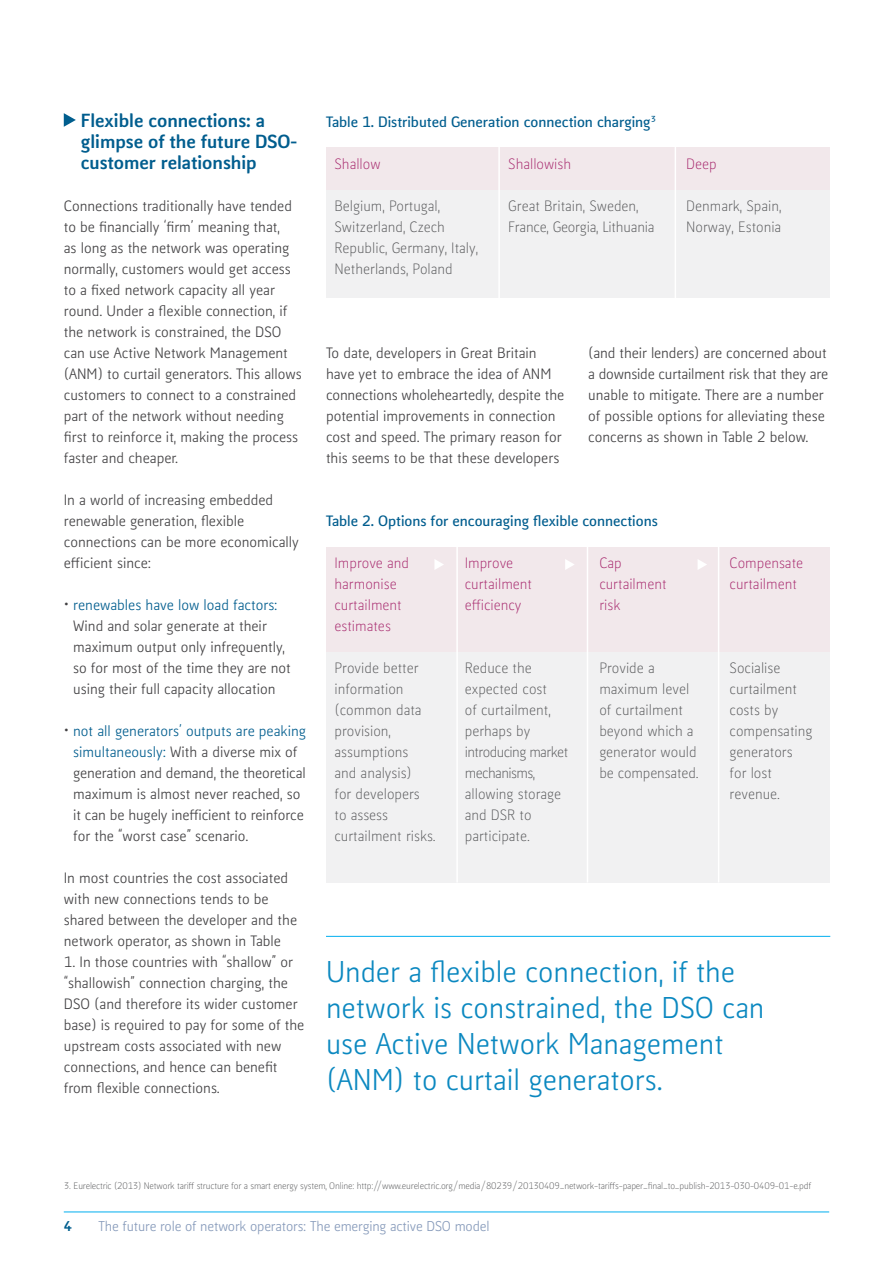
<style>
.page{position:relative;width:893px;height:1263px;background:#fff}
.page>*{position:absolute;margin:0;border:0;box-sizing:border-box;transform-origin:0 0}
.t1{font:28.5px/36px "Kofi Pure Sans";color:#0b88c0}
.t2{font:800 18px/21px "Kofi Pure Sans";color:#005d8e}
.t3{font:14.25px/21px "Kofi Pure Sans";color:#414042}
.t4{font:300 14.25px/21px "Kofi Pure Sans";color:#58595b}
.t5{font:300 14.25px/21px "Kofi Pure Sans";color:#a7286d}
.t6{font:700 14.25px "Kofi Pure Sans";color:#005d8e}
.t7{font:13.5px "Kofi Pure Sans";letter-spacing:-.01em;color:#869aba}
.t8{font:800 13.5px "Kofi Pure Sans";color:#005e8e}
.t9{font:300 9px "Kofi Pure Sans";letter-spacing:-.02em;color:#58595b}
.s1{color:#005d8e}
</style>
<div class="page">
<svg style="left:64px;top:113px;width:12px;height:14px"></svg>
<hr style="left:64px;top:1211px;width:765px;height:1px;background:#00aeef">
<hr style="left:326px;top:936px;width:504px;height:1px;background:#00aeef">
<div style="left:326px;top:184px;width:503px;height:114px;background:#f1f1f2"></div>
<div style="left:326px;top:148px;width:503px;height:42px;background:#f2e8eb"></div>
<hr style="left:675px;top:130px;width:1px;height:168px;background:#fff">
<hr style="left:498px;top:130px;width:2px;height:168px;background:#fff">
<div style="left:326px;top:618px;width:503px;height:264px;background:#f1f1f2"></div>
<div style="left:326px;top:547px;width:503px;height:104px;background:#f2e8eb"></div>
<hr style="left:456px;top:541px;width:2px;height:341px;background:#fff">
<hr style="left:587px;top:541px;width:1px;height:341px;background:#fff">
<hr style="left:718px;top:541px;width:1px;height:341px;background:#fff">
<svg style="left:434px;top:560px;width:10px;height:9px"></svg>
<svg style="left:698px;top:559px;width:9px;height:11px"></svg>
<svg style="left:565px;top:559px;width:9px;height:11px"></svg>
<p class="t2" style="left:81px;top:110px;width:218px">Flexible connections: a glimpse of the future DSO&shy;customer relationship</p>
<p class="t3" style="left:64px;top:195px;width:239px">Connections traditionally have tended to be financially ‘firm’ meaning that,<br>as long as the network was operating normally, customers would get access to a fixed network capacity all year round. Under a flexible connection, if the network is constrained, the DSO can use Active Network Management (ANM) to curtail generators. This allows customers to connect to a constrained part of the network without needing first to reinforce it, making the process faster and cheaper.</p>
<p class="t3" style="left:64px;top:490px;width:237px">In a world of increasing embedded renewable generation, flexible connections can be more economically efficient since:</p>
<p class="t3" style="left:73px;top:595px;width:219px;text-indent:-9px">• <span class="s1">renewables have low load factors:<br></span>Wind and solar generate at their maximum output only infrequently, so for most of the time they are not using their full capacity allocation</p>
<p class="t3" style="left:73px;top:721px;width:234px;text-indent:-9px">• <span class="s1">not all generators’ outputs are peaking simultaneously:</span> With a diverse mix of generation and demand, the theoretical maximum is almost never reached, so it can be hugely inefficient to reinforce for the “worst case” scenario.</p>
<p class="t3" style="left:64px;top:868px;width:235px">In most countries the cost associated with new connections tends to be shared between the developer and the network operator, as shown in Table</p>
<p class="t3" style="left:64px;top:952px;width:242px">1. In those countries with “shallow” or “shallowish” connection charging, the DSO (and therefore its wider customer base) is required to pay for some of the upstream costs associated with new connections, and hence can benefit from flexible connections.</p>
<p class="t6" style="left:326px;top:112px;width:331px">Table 1. Distributed Generation connection charging<sup>3</sup></p>
<p class="t5" style="left:334px;top:154px;width:48px">Shallow</p>
<p class="t4" style="left:334px;top:196px;width:145px">Belgium, Portugal,<br>Switzerland, Czech<br>Republic, Germany, Italy,<br>Netherlands, Poland</p>
<p class="t5" style="left:508px;top:154px;width:64px">Shallowish</p>
<p class="t4" style="left:508px;top:196px;width:148px">Great Britain, Sweden,<br>France, Georgia, Lithuania</p>
<p class="t5" style="left:686px;top:154px;width:32px">Deep</p>
<p class="t4" style="left:686px;top:196px;width:97px">Denmark, Spain,<br>Norway, Estonia</p>
<p class="t3" style="left:326px;top:342px;width:240px">To date, developers in Great Britain have yet to embrace the idea of ANM connections wholeheartedly, despite the potential improvements in connection cost and speed. The primary reason for this seems to be that these developers</p>
<p class="t3" style="left:588px;top:343px;width:242px">(and their lenders) are concerned about a downside curtailment risk that they are unable to mitigate. There are a number of possible options for alleviating these concerns as shown in Table 2 below.</p>
<p class="t6" style="left:326px;top:511px;width:333px">Table 2. Options for encouraging flexible connections</p>
<p class="t5" style="left:334px;top:553px;width:76px">Improve and harmonise curtailment estimates</p>
<p class="t4" style="left:334px;top:658px;width:103px">Provide better information (common data provision, assumptions<br>and analysis)<br>for developers<br>to assess curtailment risks.</p>
<p class="t5" style="left:465px;top:553px;width:69px">Improve curtailment efficiency</p>
<p class="t4" style="left:465px;top:658px;width:105px">Reduce the expected cost<br>of curtailment, perhaps by introducing market mechanisms, allowing storage and DSR to participate.</p>
<p class="t5" style="left:599px;top:553px;width:69px">Cap curtailment risk</p>
<p class="t4" style="left:599px;top:658px;width:101px">Provide a maximum level of curtailment beyond which a generator would be compensated.</p>
<p class="t5" style="left:730px;top:553px;width:75px">Compensate curtailment</p>
<p class="t4" style="left:730px;top:658px;width:84px">Socialise curtailment costs by compensating generators for lost revenue.</p>
<h1 class="t1" style="left:326px;top:955px;width:440px">Under a flexible connection, if the network is constrained, the DSO can use Active Network Management (ANM) to curtail generators.</h1>
<p class="t9" style="left:64px;top:1180px;width:749px">3. Eurelectric (2013) Network tariff structure for a smart energy system, Online: http://www.eurelectric.org/media/80239/20130409_network-tariffs-paper_final_to_publish-2013-030-0409-01-e.pdf</p>
<p class="t8" style="left:64px;top:1216px;width:10px">4</p>
<p class="t7" style="left:98px;top:1217px;width:393px">The future role of network operators: The emerging active DSO model</p>
</div>
